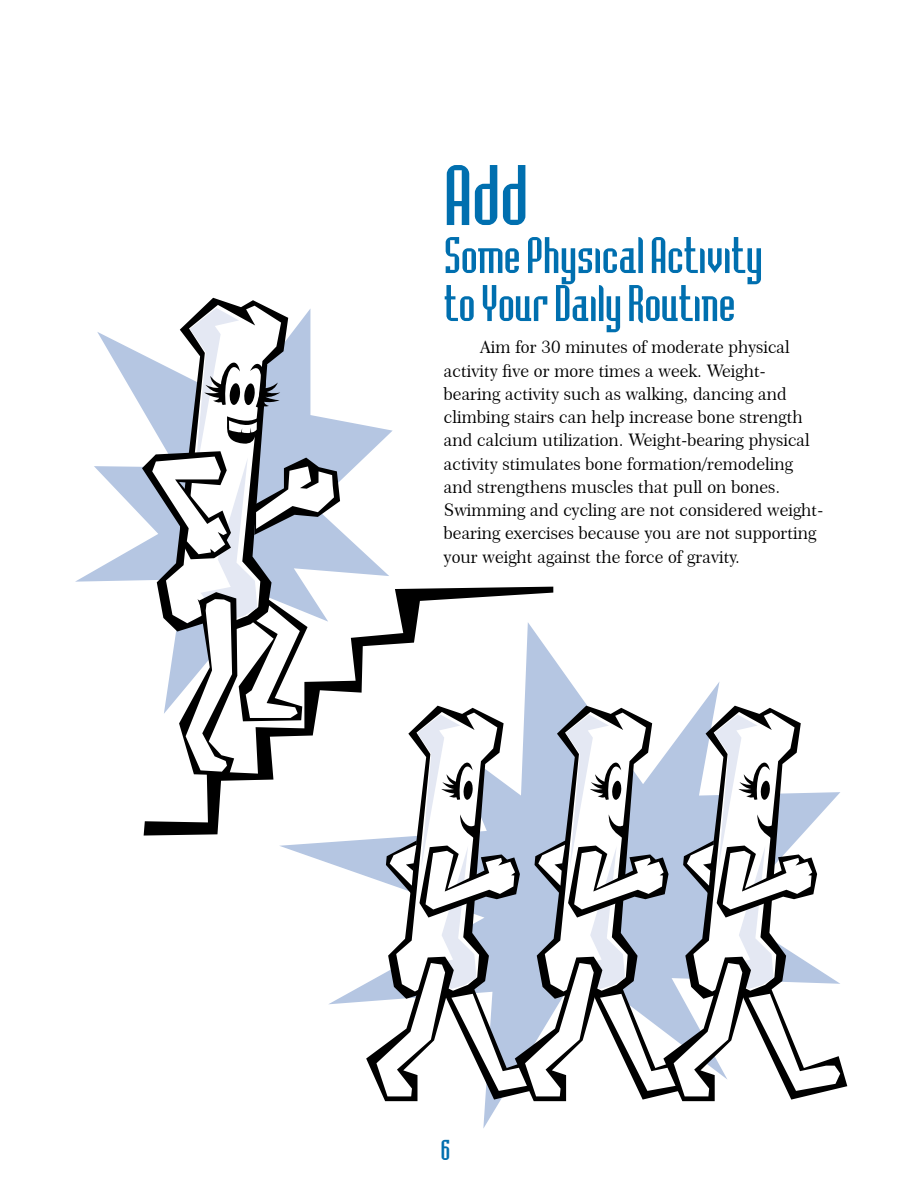
<style>
.page{position:relative;width:918px;height:1188px;background:#fff}
.page>*{position:absolute;margin:0;border:0;box-sizing:border-box;transform-origin:0 0}
.Subhead_1{font:90px "Badloc ICG";color:#006faf}
.Subhead_1-2{font:54px/48px "Badloc ICG";color:#006faf}
.t1{font:30px "Badloc ICG";color:#006faf}
.Body_text{font:17.25px/23.2px "Century 751 BT Roman No 2 B";color:#000}
</style>
<div class="page">
<svg style="left:279px;top:658px;width:457px;height:470px"></svg>
<svg style="left:366px;top:706px;width:481px;height:395px"></svg>
<svg style="left:144px;top:587px;width:409px;height:249px"></svg>
<svg style="left:75px;top:332px;width:318px;height:382px"></svg>
<svg style="left:205px;top:298px;width:58px;height:7px"></svg>
<svg style="left:142px;top:305px;width:198px;height:470px"></svg>
<p class="Subhead_1" style="left:444px;top:146px;width:86px">Add</p>
<p class="Subhead_1-2" style="left:444px;top:231px;width:320px">Some Physical Activity to Your Daily Routine</p>
<p class="Body_text" style="left:444px;top:335px;width:381px;text-indent:36px">Aim for 30 minutes of moderate physical activity five or more times a week. Weight&shy;bearing activity such as walking, dancing and climbing stairs can help increase bone strength and calcium utilization. Weight-bearing physical activity stimulates bone formation/remodeling and strengthens muscles that pull on bones.<br>Swimming and cycling are not considered weight&shy;bearing exercises because you are not supporting your weight against the force of gravity.</p>
<h3 class="t1" style="left:441px;top:1134px;width:11px">6</h3>
</div>
